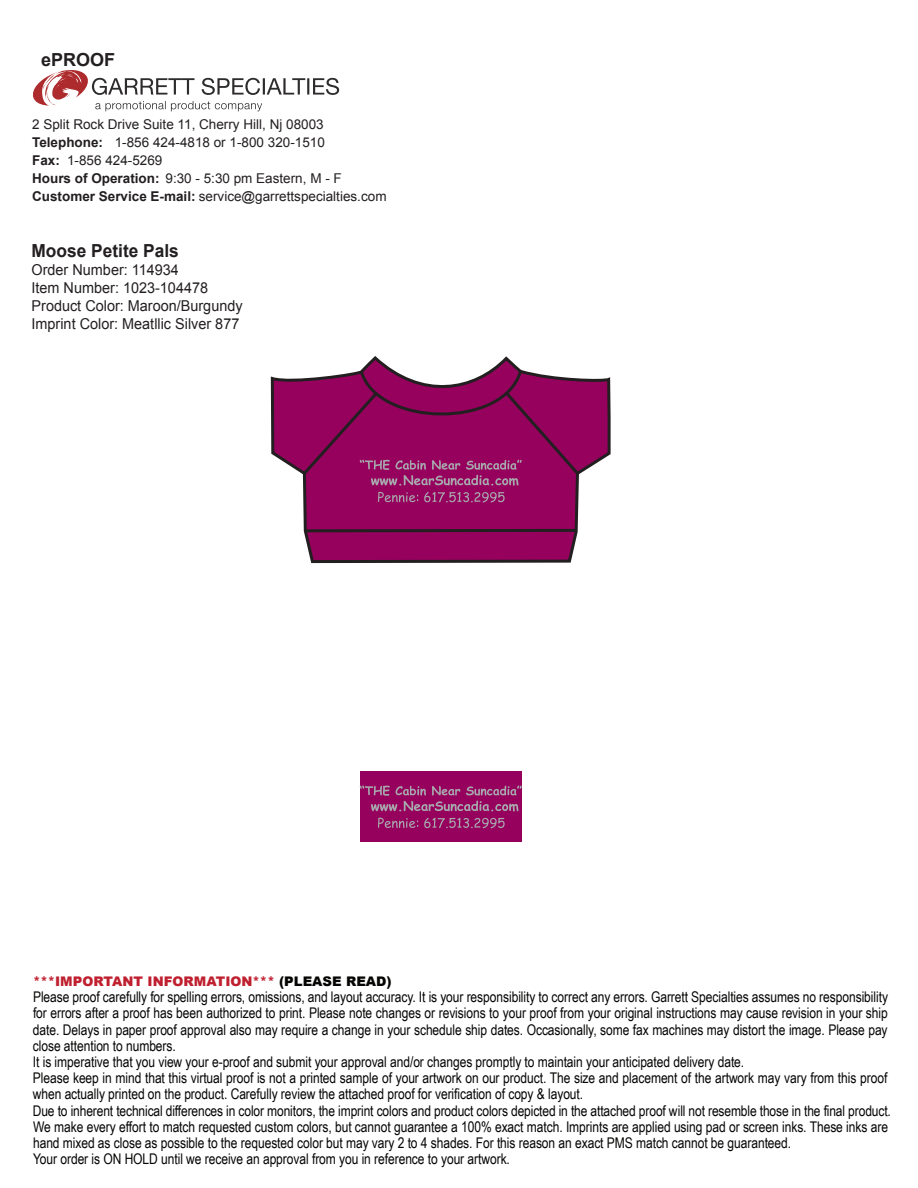
<style>
.page{position:relative;width:918px;height:1188px;background:#fff}
.page>*{position:absolute;margin:0;border:0;box-sizing:border-box;transform-origin:0 0}
.t1{font:700 18px "Arial";color:#231f20;scale:.96 1}
.t2{font:700 18px "Arial";color:#231f20}
.t3{font:15px/18px "Arial";color:#231f20;scale:.96 1}
.t4{font:14.7px/16.2px "Arial Narrow";letter-spacing:-.005em;color:#050504}
.t5{font:13.5px/18px "Arial";color:#231f20}
.t6{font:900 13.2px "Arial";color:#bf1f2e}
.s1{font-weight:700}
.s2{color:#050504}
</style>
<div class="page">
<svg style="left:33px;top:70px;width:306px;height:41px"></svg>
<svg style="left:270px;top:356px;width:341px;height:208px"></svg>
<hr style="left:305px;top:529px;width:271px;height:3px;background:#231f20">
<div style="left:360px;top:772px;width:162px;height:70px;background:#97015e"></div>
<svg style="left:360px;top:786px;width:162px;height:25px"></svg>
<svg style="left:378px;top:818px;width:40px;height:10px"></svg>
<svg style="left:424px;top:818px;width:81px;height:10px"></svg>
<svg style="left:300px;top:368px;width:282px;height:118px;background:#971867"></svg>
<svg style="left:378px;top:492px;width:40px;height:10px"></svg>
<svg style="left:424px;top:492px;width:81px;height:10px"></svg>
<p class="t2" style="left:41px;top:47px;width:76px">ePROOF</p>
<p class="t5" style="left:32px;top:116px;width:356px">2 Split Rock Drive Suite 11, Cherry Hill, Nj 08003<br><span class="s1">Telephone:</span> 1-856 424-4818 or 1-800 320-1510<br><span class="s1">Fax:</span> 1-856 424-5269<br><span class="s1">Hours of Operation:</span> 9:30 - 5:30 pm Eastern, M - F <span class="s1">Customer Service E-mail:</span> service@garrettspecialties.com</p>
<p class="t1" style="left:32px;top:239px;width:155px">Moose Petite Pals</p>
<p class="t3" style="left:32px;top:261px;width:221px">Order Number: 114934<br>Item Number: 1023-104478<br>Product Color: Maroon/Burgundy<br>Imprint Color: Meatllic Silver 877</p>
<p class="t6" style="left:33px;top:972px;width:360px">***IMPORTANT INFORMATION*** <span class="s2">(PLEASE READ)</span></p>
<p class="t4" style="left:33px;top:988px;width:860px">Please proof carefully for spelling errors, omissions, and layout accuracy. It is your responsibility to correct any errors. Garrett Specialties assumes no responsibility for errors after a proof has been authorized to print. Please note changes or revisions to your proof from your original instructions may cause revision in your ship date. Delays in paper proof approval also may require a change in your schedule ship dates. Occasionally, some fax machines may distort the image. Please pay close attention to numbers.<br>It is imperative that you view your e-proof and submit your approval and/or changes promptly to maintain your anticipated delivery date.<br>Please keep in mind that this virtual proof is not a printed sample of your artwork on our product. The size and placement of the artwork may vary from this proof when actually printed on the product. Carefully review the attached proof for verification of copy &amp; layout.<br>Due to inherent technical differences in color monitors, the imprint colors and product colors depicted in the attached proof will not resemble those in the final product.<br>We make every effort to match requested custom colors, but cannot guarantee a 100% exact match. Imprints are applied using pad or screen inks. These inks are hand mixed as close as possible to the requested color but may vary 2 to 4 shades. For this reason an exact PMS match cannot be guaranteed.<br>Your order is ON HOLD until we receive an approval from you in reference to your artwork.</p>
</div>
